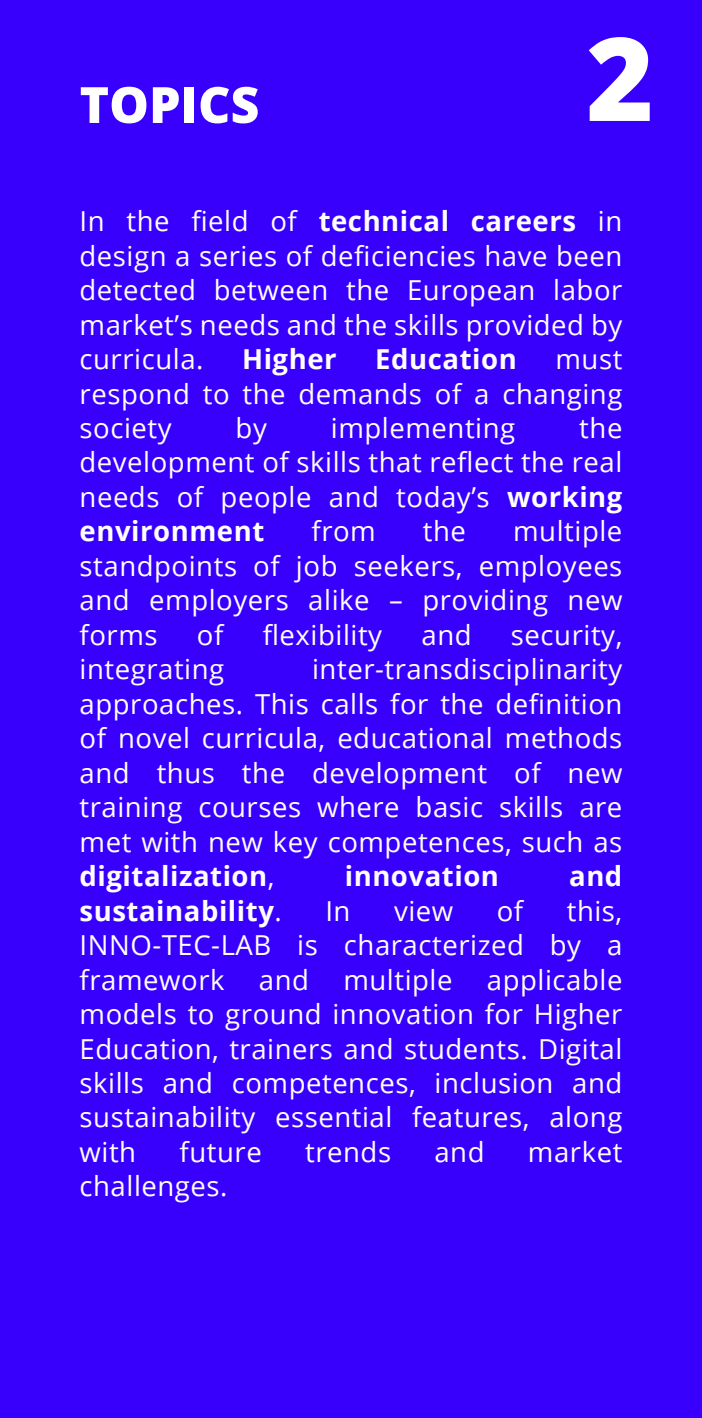
<style>
.page{position:relative;width:702px;height:1418px;background:#fff}
.page>*{position:absolute;margin:0;border:0;box-sizing:border-box;transform-origin:0 0}
.t1{font:800 115.75px "Open Sans";color:#fff}
.t2{font:800 50px "Open Sans";color:#fff}
.t3{font:27.5px/34.5px "Open Sans";letter-spacing:.02em;color:#fff;text-align:justify}
.t4{font:700 27.5px "Open Sans";letter-spacing:.02em;color:#fff}
.s1{font-weight:700}
.s2{font-weight:400}
</style>
<div class="page">
<div style="left:0;top:0;width:702px;height:1417px;background:#3800fc"></div>
<h2 class="t2" style="left:80px;top:67px;width:181px">TOPICS</h2>
<h1 class="t1" style="left:586px;top:-9px;width:69px">2</h1>
<p class="t3" style="left:80px;top:203px;width:544px">In the field of <span class="s1">technical careers</span> in design a series of deficiencies have been detected between the European labor market’s needs and the skills provided by curricula.</p>
<p class="t4" style="left:242px;top:339px;width:96px">Higher</p>
<p class="t4" style="left:375px;top:339px;width:143px">Education</p>
<p class="t3" style="left:80px;top:341px;width:544px;text-indent:476px">must respond to the demands of a changing society</p>
<p class="t3" style="left:80px;top:410px;width:544px;text-indent:499px">the development of skills that reflect the real needs of people and today’s <span class="s1">working environment</span></p>
<p class="t3" style="left:236px;top:410px;width:33px">by</p>
<p class="t3" style="left:331px;top:410px;width:186px">implementing</p>
<p class="t3" style="left:311px;top:513px;width:66px">from</p>
<p class="t3" style="left:423px;top:513px;width:45px">the</p>
<p class="t3" style="left:80px;top:513px;width:544px;text-indent:433px">multiple standpoints of job seekers, employees and employers alike – providing new forms</p>
<p class="t3" style="left:197px;top:617px;width:28px">of</p>
<p class="t3" style="left:263px;top:617px;width:121px">flexibility</p>
<p class="t3" style="left:421px;top:617px;width:52px">and</p>
<p class="t3" style="left:511px;top:617px;width:113px">security,</p>
<p class="t3" style="left:80px;top:651px;width:146px">integrating</p>
<p class="t3" style="left:80px;top:651px;width:544px;text-indent:232px">inter-transdisciplinarity approaches. This calls for the definition of novel curricula, educational methods and thus the development of new training courses where basic skills are met with new key competences, such as <span class="s1">digitalization</span>,</p>
<p class="t4" style="left:345px;top:856px;width:156px">innovation</p>
<p class="t4" style="left:569px;top:856px;width:55px">and</p>
<p class="t4" style="left:80px;top:891px;width:204px">sustainability<span class="s2">.</span></p>
<p class="t3" style="left:325px;top:892px;width:27px">In</p>
<p class="t3" style="left:394px;top:892px;width:61px">view</p>
<p class="t3" style="left:496px;top:892px;width:28px">of</p>
<p class="t3" style="left:80px;top:892px;width:544px;text-indent:487px">this, INNO-TEC-LAB is characterized by a framework and multiple applicable models to ground innovation for Higher Education, trainers and students. Digital skills and competences, inclusion and sustainability essential features, along with</p>
<p class="t3" style="left:179px;top:1133px;width:84px">future</p>
<p class="t3" style="left:305px;top:1133px;width:87px">trends</p>
<p class="t3" style="left:434px;top:1133px;width:52px">and</p>
<p class="t3" style="left:528px;top:1133px;width:96px">market</p>
<p class="t3" style="left:80px;top:1168px;width:149px">challenges.</p>
</div>
